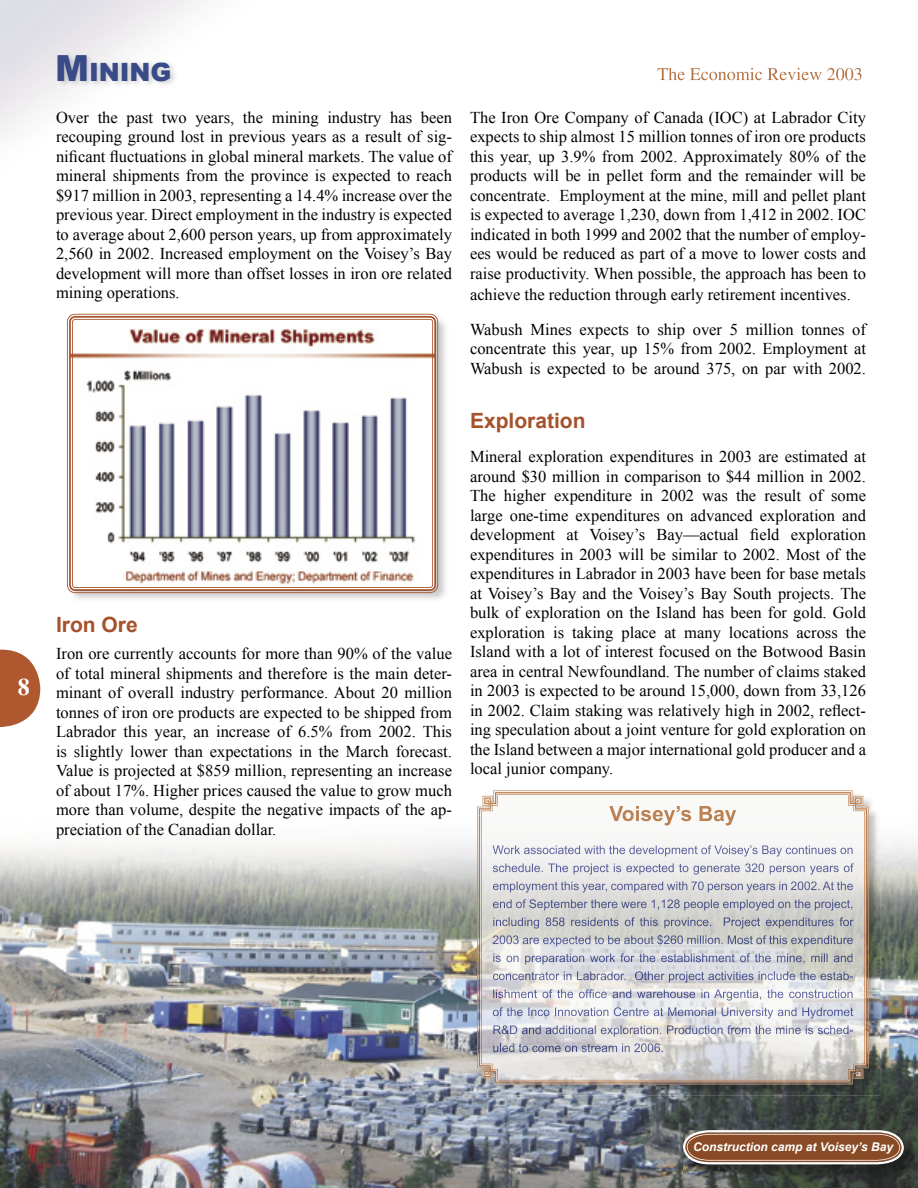
<style>
.page{position:relative;width:918px;height:1188px;background:#fff}
.page>*{position:absolute;margin:0;border:0;box-sizing:border-box;transform-origin:0 0}
.t1{font:900 25.2px "Arial";color:#384b88}
.t2{font:700 24px "Times";color:#fff}
.t3{font:700 21px "Arial";color:#a5522c}
.t4{font:16.5px/19.5px "Times New Roman";color:#000;text-align:justify}
.t5{font:italic 700 12px "Arial";color:#fff}
.s1{font-size:36px}
</style>
<div class="page">
<img style="left:658px;top:68px;width:203px;height:12px">
<img style="left:0;top:839px;width:918px;height:349px">
<img style="left:73px;top:319px;width:373px;height:280px">
<svg style="left:67px;top:314px;width:371px;height:279px"></svg>
<svg style="left:69px;top:316px;width:367px;height:275px"></svg>
<svg style="left:72px;top:319px;width:361px;height:269px"></svg>
<img style="left:478px;top:1050px;width:402px;height:46px">
<img style="left:869px;top:815px;width:11px;height:235px">
<img style="left:528px;top:821px;width:290px;height:204px">
<img style="left:612px;top:815px;width:11px;height:6px">
<svg style="left:623px;top:815px;width:11px;height:6px"></svg>
<img style="left:636px;top:815px;width:100px;height:10px">
<img style="left:528px;top:845px;width:290px;height:12px">
<img style="left:528px;top:863px;width:290px;height:12px">
<img style="left:528px;top:881px;width:290px;height:12px">
<img style="left:528px;top:899px;width:290px;height:12px">
<img style="left:528px;top:917px;width:290px;height:12px">
<img style="left:528px;top:935px;width:290px;height:11px">
<img style="left:528px;top:953px;width:290px;height:11px">
<img style="left:528px;top:971px;width:290px;height:12px">
<img style="left:528px;top:989px;width:290px;height:12px">
<img style="left:528px;top:1007px;width:290px;height:12px">
<img style="left:528px;top:1025px;width:290px;height:4px">
<img style="left:479px;top:815px;width:49px;height:215px">
<img style="left:818px;top:839px;width:1px;height:191px">
<img style="left:477px;top:790px;width:392px;height:25px">
<img style="left:477px;top:815px;width:2px;height:253px">
<img style="left:479px;top:800px;width:390px;height:15px">
<img style="left:479px;top:1030px;width:390px;height:54px">
<img style="left:819px;top:815px;width:50px;height:216px">
<img style="left:684px;top:1131px;width:234px;height:54px">
<svg style="left:683px;top:1130px;width:221px;height:34px;background:#996a4d"></svg>
<svg style="left:0;top:650px;width:40px;height:77px"></svg>
<h2 class="t2" style="left:18px;top:673px;width:13px">8</h2>
<h1 class="t1" style="left:55px;top:54px;width:118px"><span class="s1">M</span>INING</h1>
<p class="t4" style="left:56px;top:107px;width:398px">Over the past two years, the mining industry has been recouping ground lost in previous years as a result of sig&shy;nificant fluctuations in global mineral markets. The value of mineral shipments from the province is expected to reach $917 million in 2003, representing a 14.4% increase over the previous year. Direct employment in the industry is expected to average about 2,600 person years, up from approximately 2,560 in 2002. Increased employment on the Voisey’s Bay development will more than offset losses in iron ore related mining operations.</p>
<p class="t3" style="left:56px;top:610px;width:83px">Iron Ore</p>
<p class="t4" style="left:56px;top:644px;width:398px">Iron ore currently accounts for more than 90% of the value of total mineral shipments and therefore is the main deter&shy;minant of overall industry performance. About 20 million tonnes of iron ore products are expected to be shipped from Labrador this year, an increase of 6.5% from 2002. This is slightly lower than expectations in the March forecast.<br>Value is projected at $859 million, representing an increase of about 17%. Higher prices caused the value to grow much more than volume, despite the negative impacts of the ap&shy;preciation of the Canadian dollar.</p>
<p class="t4" style="left:470px;top:107px;width:398px">The Iron Ore Company of Canada (IOC) at Labrador City expects to ship almost 15 million tonnes of iron ore products this year, up 3.9% from 2002. Approximately 80% of the products will be in pellet form and the remainder will be concentrate. Employment at the mine, mill and pellet plant is expected to average 1,230, down from 1,412 in 2002. IOC indicated in both 1999 and 2002 that the number of employ&shy;ees would be reduced as part of a move to lower costs and raise productivity. When possible, the approach has been to</p>
<p class="t4" style="left:470px;top:277px;width:397px;line-height:34.5px">achieve the reduction through early retirement incentives.<br>Wabush Mines expects to ship over 5 million tonnes of</p>
<p class="t4" style="left:470px;top:339px;width:398px">concentrate this year, up 15% from 2002. Employment at<br>Wabush is expected to be around 375, on par with 2002.</p>
<p class="t3" style="left:470px;top:406px;width:117px">Exploration</p>
<p class="t4" style="left:470px;top:447px;width:398px">Mineral exploration expenditures in 2003 are estimated at around $30 million in comparison to $44 million in 2002.<br>The higher expenditure in 2002 was the result of some large one-time expenditures on advanced exploration and development at Voisey’s Bay—actual field exploration expenditures in 2003 will be similar to 2002. Most of the expenditures in Labrador in 2003 have been for base metals at Voisey’s Bay and the Voisey’s Bay South projects. The bulk of exploration on the Island has been for gold. Gold exploration is taking place at many locations across the Island with a lot of interest focused on the Botwood Basin area in central Newfoundland. The number of claims staked in 2003 is expected to be around 15,000, down from 33,126 in 2002. Claim staking was relatively high in 2002, reflect&shy;ing speculation about a joint venture for gold exploration on the Island between a major international gold producer and a local junior company.</p>
<p class="t5" style="left:693px;top:1138px;width:202px">Construction camp at Voisey’s Bay</p>
</div>
